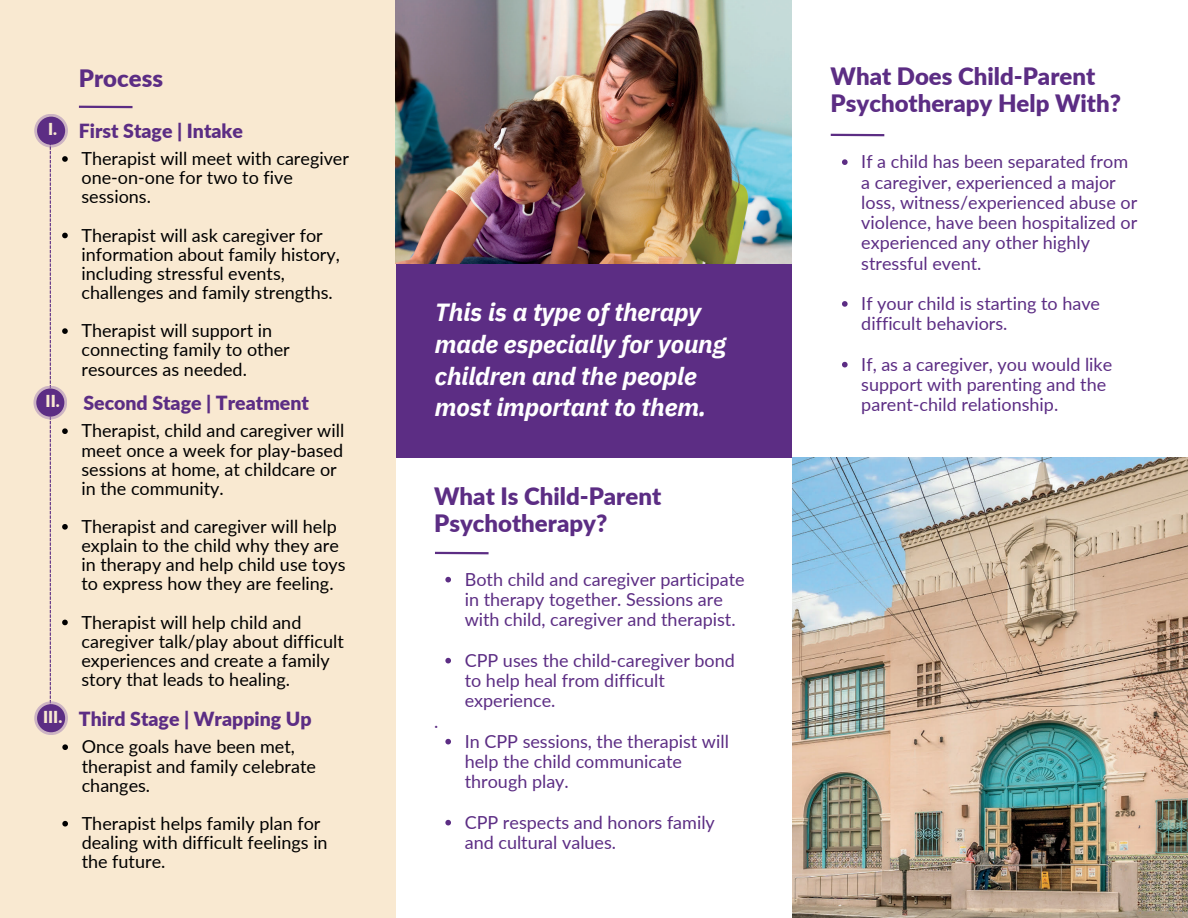
<style>
.page{position:relative;width:1188px;height:918px;background:#fff}
.page>*{position:absolute;margin:0;border:0;box-sizing:border-box;transform-origin:0 0}
.t1{font:italic 700 24.75px/31.7px "IBM Plex Sans";letter-spacing:-.005em;color:#fff}
.t2{font:900 24px/27px "Lato";color:#5c2d84}
.t3{font:900 19.5px "Lato";color:#5c2d84}
.t4{font:18px/19.2px "Lato";color:#000}
.t5{font:18px/20.2px "Lato";color:#5c2d84}
.t6{font:900 16.5px "Lato";color:#f9e9d1}
</style>
<div class="page">
<div style="left:0;top:0;width:396px;height:918px;background:#f9e9d1"></div>
<svg style="left:34px;top:114px;width:34px;height:34px"></svg>
<div style="left:37px;top:117px;width:28px;height:28px;background:#5c2d84;border-radius:50%"></div>
<svg style="left:50px;top:145px;width:1px;height:556px"></svg>
<div style="left:396px;top:263px;width:396px;height:195px;background:#5c2d84"></div>
<img style="left:396px;top:0;width:396px;height:263px">
<img style="left:792px;top:458px;width:396px;height:460px">
<hr style="left:79px;top:106px;width:54px;height:2px;background:#5c2d84">
<svg style="left:33px;top:386px;width:34px;height:33px"></svg>
<div style="left:36px;top:389px;width:28px;height:28px;background:#5c2d84;border-radius:50%"></div>
<svg style="left:34px;top:701px;width:34px;height:34px"></svg>
<div style="left:37px;top:704px;width:28px;height:28px;background:#5c2d84;border-radius:50%"></div>
<hr style="left:435px;top:552px;width:54px;height:2px;background:#5c2d84">
<hr style="left:831px;top:134px;width:53px;height:2px;background:#5c2d84">
<svg style="left:62px;top:156px;width:6px;height:6px"></svg>
<svg style="left:62px;top:233px;width:6px;height:5px"></svg>
<svg style="left:62px;top:328px;width:6px;height:6px"></svg>
<svg style="left:62px;top:428px;width:6px;height:6px"></svg>
<svg style="left:62px;top:524px;width:6px;height:6px"></svg>
<svg style="left:62px;top:620px;width:6px;height:5px"></svg>
<svg style="left:62px;top:744px;width:6px;height:6px"></svg>
<svg style="left:62px;top:821px;width:6px;height:6px"></svg>
<svg style="left:842px;top:159px;width:6px;height:6px"></svg>
<svg style="left:842px;top:301px;width:6px;height:6px"></svg>
<svg style="left:842px;top:362px;width:6px;height:5px"></svg>
<svg style="left:445px;top:577px;width:6px;height:5px"></svg>
<svg style="left:445px;top:658px;width:6px;height:5px"></svg>
<svg style="left:445px;top:739px;width:6px;height:5px"></svg>
<svg style="left:445px;top:820px;width:6px;height:5px"></svg>
<p class="t6" style="left:48px;top:119px;width:11px">I.</p>
<h3 class="t6" style="left:46px;top:391px;width:16px">II.</h3>
<h1 class="t2" style="left:79px;top:64px;width:86px">Process</h1>
<p class="t3" style="left:79px;top:119px;width:166px">First Stage | Intake</p>
<p class="t4" style="left:81px;top:149px;width:269px">Therapist will meet with caregiver one-on-one for two to five sessions.</p>
<h2 class="t4" style="left:81px;top:225px;width:260px">Therapist will ask caregiver for information about family history, including stressful events, challenges and family strengths.</h2>
<p class="t4" style="left:81px;top:321px;width:210px">Therapist will support in connecting family to other resources as needed.</p>
<p class="t3" style="left:83px;top:391px;width:227px">Second Stage | Treatment</p>
<p class="t1" style="left:435px;top:296px;width:293px">This is a type of therapy made especially for young children and the people most important to them.</p>
<p class="t2" style="left:831px;top:63px;width:292px">What Does Child-Parent<br>Psychotherapy Help With?</p>
<h3 class="t5" style="left:861px;top:151px;width:278px">If a child has been separated from a caregiver, experienced a major loss, witness/experienced abuse or violence, have been hospitalized or experienced any other highly stressful event.</h3>
<p class="t5" style="left:861px;top:293px;width:240px">If your child is starting to have difficult behaviors.</p>
<h1 class="t5" style="left:861px;top:354px;width:252px">If, as a caregiver, you would like support with parenting and the parent-child relationship.</h1>
<p class="t6" style="left:43px;top:706px;width:21px">III.</p>
<h3 class="t4" style="left:81px;top:421px;width:264px">Therapist, child and caregiver will meet once a week for play-based sessions at home, at childcare or in the community.</h3>
<p class="t4" style="left:81px;top:516px;width:266px">Therapist and caregiver will help explain to the child why they are in therapy and help child use toys to express how they are feeling.</p>
<h2 class="t4" style="left:81px;top:612px;width:264px">Therapist will help child and caregiver talk/play about difficult experiences and create a family story that leads to healing.</h2>
<h2 class="t3" style="left:79px;top:706px;width:234px">Third Stage | Wrapping Up</h2>
<p class="t4" style="left:82px;top:737px;width:236px">Once goals have been met, therapist and family celebrate changes.</p>
<h3 class="t4" style="left:82px;top:813px;width:248px">Therapist helps family plan for dealing with difficult feelings in the future.</h3>
<p class="t2" style="left:434px;top:482px;width:229px">What Is Child-Parent<br>Psychotherapy?</p>
<p class="t5" style="left:465px;top:569px;width:282px">Both child and caregiver participate in therapy together. Sessions are with child, caregiver and therapist.</p>
<h3 class="t5" style="left:465px;top:650px;width:272px">CPP uses the child-caregiver bond to help heal from difficult experience.</h3>
<p class="t5" style="left:434px;top:711px;width:6px">.</p>
<p class="t5" style="left:465px;top:731px;width:266px">In CPP sessions, the therapist will help the child communicate through play.</p>
<h1 class="t5" style="left:465px;top:812px;width:252px">CPP respects and honors family and cultural values.</h1>
</div>
